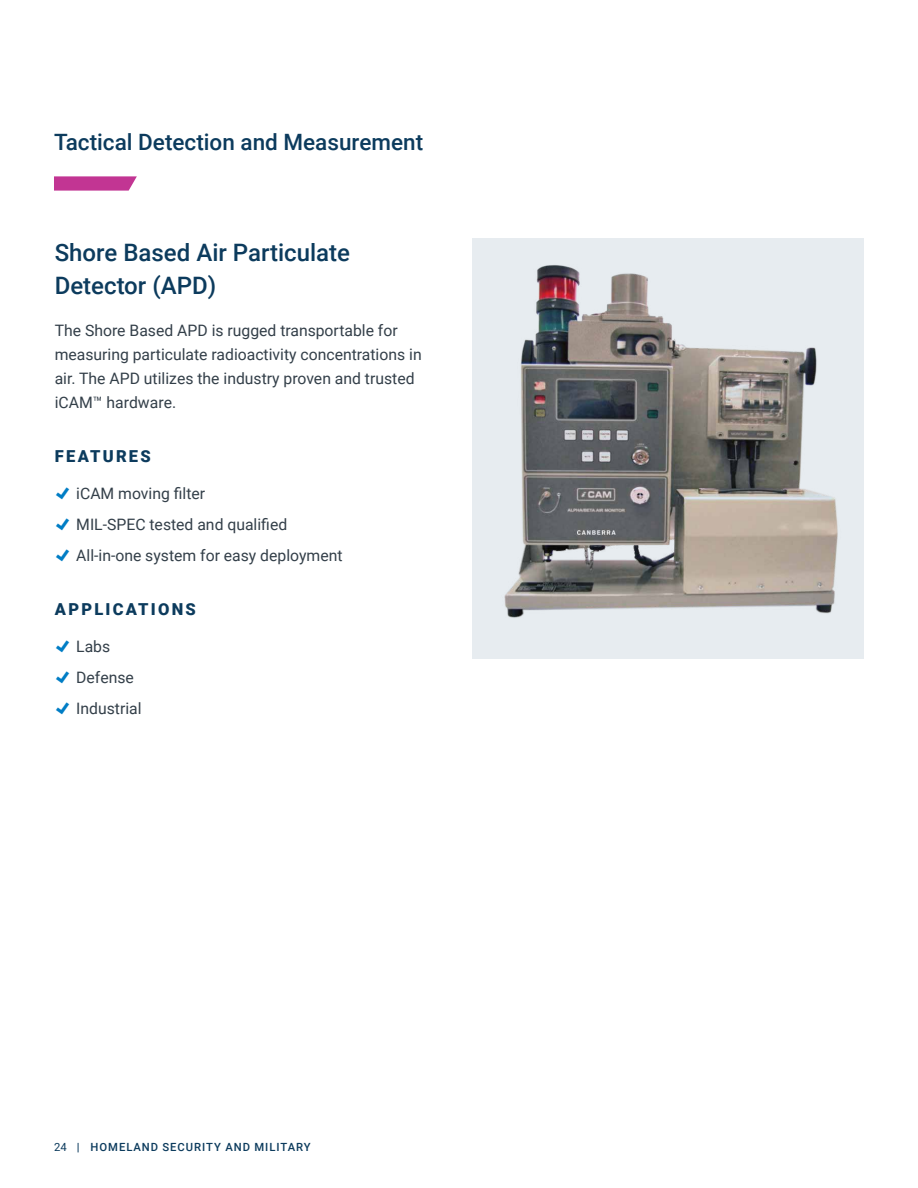
<style>
.page{position:relative;width:918px;height:1188px;background:#fff}
.page>*{position:absolute;margin:0;border:0;box-sizing:border-box;transform-origin:0 0}
.t1{font:500 24px/33px "Roboto";color:#0c3b5d}
.t2{font:500 22.5px "Roboto";color:#0c3b5d}
.t3{font:900 16.5px "Roboto";letter-spacing:.135em;color:#0c3b5d}
.t4{font:15.75px/30.8px "Roboto";color:#333f49}
.t5{font:500 11.25px "Roboto";letter-spacing:.085em;color:#0c3b5d}
.s1{font-weight:400}
</style>
<div class="page">
<svg style="left:54px;top:176px;width:83px;height:15px"></svg>
<div style="left:472px;top:238px;width:392px;height:421px;background:#e7ecf0"></div>
<img style="left:504px;top:265px;width:334px;height:353px">
<h2 class="t2" style="left:54px;top:126px;width:371px">Tactical Detection and Measurement</h2>
<h1 class="t1" style="left:55px;top:235px;width:297px">Shore Based Air Particulate<br>Detector (APD)</h1>
<p class="t4" style="left:55px;top:318px;width:369px;line-height:24px">The Shore Based APD is rugged transportable for measuring particulate radioactivity concentrations in air. The APD utilizes the industry proven and trusted iCAM™ hardware.</p>
<p class="t3" style="left:55px;top:445px;width:97px">FEATURES</p>
<p class="t4" style="left:76px;top:478px;width:268px">iCAM moving filter<br>MIL-SPEC tested and qualified<br>All-in-one system for easy deployment</p>
<p class="t3" style="left:55px;top:598px;width:142px">APPLICATIONS</p>
<p class="t4" style="left:76px;top:631px;width:67px">Labs<br>Defense<br>Industrial</p>
<p class="t5" style="left:54px;top:1139px;width:258px"><span class="s1">24</span> | HOMELAND SECURITY AND MILITARY</p>
</div>
